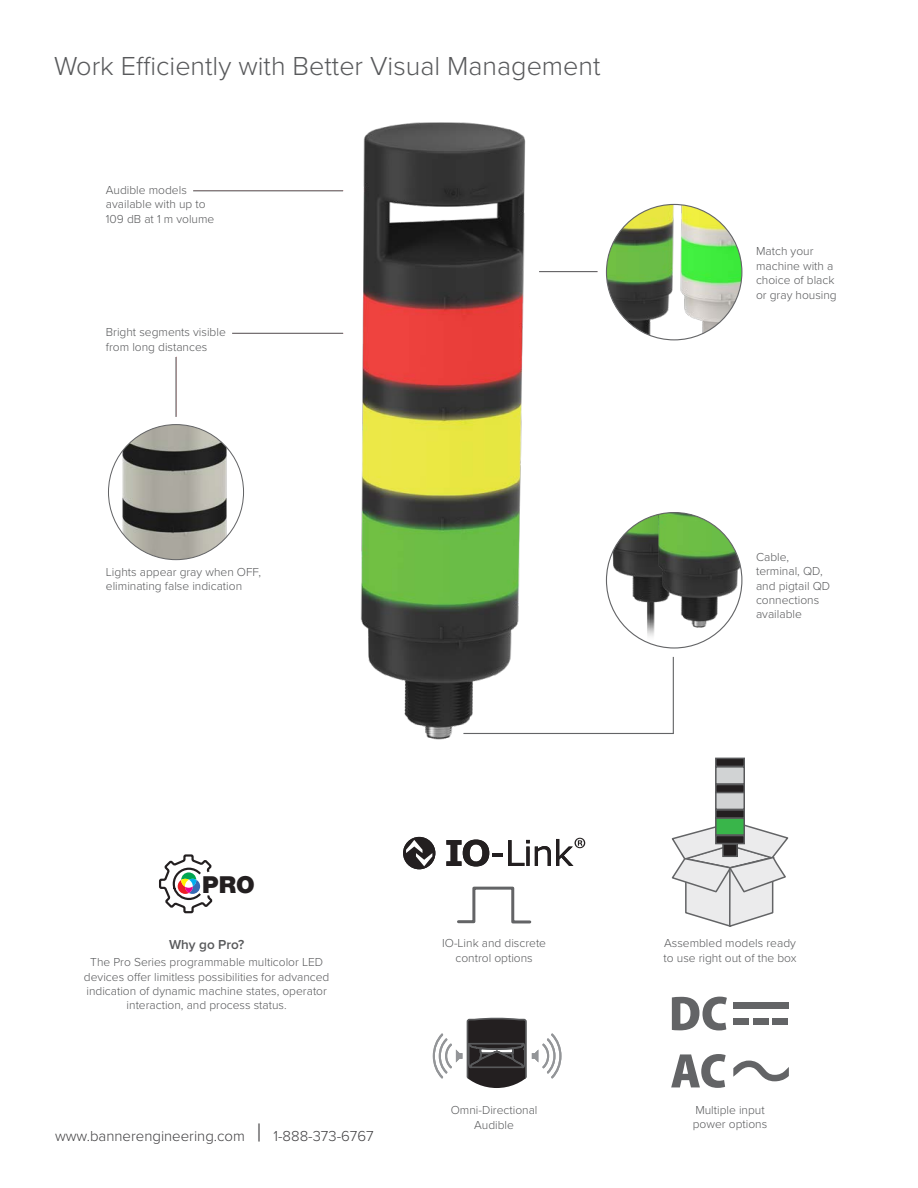
<style>
.page{position:relative;width:918px;height:1188px;background:#fff}
.page>*{position:absolute;margin:0;border:0;box-sizing:border-box;transform-origin:0 0}
.t1{font:300 27px "Proxima Nova";color:#58595b}
.t2{font:900 23.4px "Helvetica Neue LT Pro";color:#231f20}
.t3{font:300 15px "Proxima Nova";color:#414042}
.t4{font:600 13.5px "Proxima Nova";color:#58595b}
.t5{font:300 12px/14.4px "Proxima Nova";color:#58595b}
.s1{font-size:25.5px}
</style>
<div class="page">
<svg style="left:671px;top:1054px;width:55px;height:34px"></svg>
<svg style="left:733px;top:1060px;width:56px;height:21px"></svg>
<svg style="left:672px;top:997px;width:55px;height:33px"></svg>
<div style="left:733px;top:1002px;width:55px;height:7px;background:#636466"></div>
<div style="left:753px;top:1018px;width:15px;height:7px;background:#636466"></div>
<div style="left:733px;top:1018px;width:15px;height:7px;background:#636466"></div>
<div style="left:773px;top:1018px;width:15px;height:7px;background:#636466"></div>
<svg style="left:671px;top:824px;width:118px;height:103px"></svg>
<div style="left:716px;top:836px;width:28px;height:8px;background:#231f20"></div>
<div style="left:715px;top:835px;width:30px;height:9px;border:2px solid #58595b"></div>
<div style="left:715px;top:817px;width:30px;height:19px;background:#39b54a;border:2px solid #58595b"></div>
<div style="left:716px;top:810px;width:28px;height:8px;background:#231f20"></div>
<div style="left:715px;top:809px;width:30px;height:10px;border:2px solid #58595b"></div>
<div style="left:715px;top:792px;width:30px;height:18px;background:#d1d3d4;border:2px solid #58595b"></div>
<div style="left:716px;top:785px;width:28px;height:8px;background:#231f20"></div>
<div style="left:715px;top:784px;width:30px;height:9px;border:2px solid #58595b"></div>
<div style="left:716px;top:758px;width:28px;height:8px;background:#231f20"></div>
<div style="left:715px;top:758px;width:30px;height:9px;border:2px solid #58595b"></div>
<div style="left:715px;top:766px;width:30px;height:19px;background:#d1d3d4;border:2px solid #58595b"></div>
<div style="left:723px;top:844px;width:14px;height:12px;background:#231f20"></div>
<div style="left:722px;top:843px;width:16px;height:14px;border:2px solid #58595b"></div>
<div style="left:403px;top:837px;width:32px;height:32px;background:#231f20;border-radius:50%"></div>
<svg style="left:406px;top:840px;width:26px;height:26px"></svg>
<svg style="left:446px;top:838px;width:139px;height:29px"></svg>
<svg style="left:457px;top:886px;width:75px;height:38px"></svg>
<svg style="left:433px;top:1018px;width:128px;height:70px"></svg>
<img style="left:108px;top:425px;width:136px;height:135px;border-radius:68px">
<img style="left:606px;top:526px;width:109px;height:121px">
<img style="left:633px;top:513px;width:109px;height:122px">
<hr style="left:175px;top:357px;width:2px;height:60px;background:#636466">
<svg style="left:567px;top:656px;width:107px;height:78px"></svg>
<img style="left:606px;top:205px;width:55px;height:134px">
<img style="left:661px;top:204px;width:81px;height:136px">
<hr style="left:539px;top:271px;width:59px;height:1px;background:#636466">
<img style="left:313px;top:122px;width:254px;height:618px">
<hr style="left:232px;top:333px;width:111px;height:1px;background:#636466">
<hr style="left:193px;top:190px;width:150px;height:1px;background:#636466">
<svg style="left:159px;top:854px;width:54px;height:60px"></svg>
<h1 class="t1" style="left:54px;top:46px;width:548px">Work Efficiently with Better Visual Management</h1>
<p class="t5" style="left:106px;top:182px;width:110px">Audible models available with up to<br>109 dB at 1 m volume</p>
<p class="t5" style="left:106px;top:325px;width:121px">Bright segments visible from long distances</p>
<p class="t5" style="left:106px;top:564px;width:157px">Lights appear gray when OFF, eliminating false indication</p>
<p class="t5" style="left:756px;top:244px;width:82px">Match your machine with a choice of black or gray housing</p>
<p class="t5" style="left:756px;top:549px;width:76px">Cable, terminal, QD, and pigtail QD connections available</p>
<h2 class="t2" style="left:202px;top:871px;width:54px">PRO</h2>
<p class="t4" style="left:169px;top:934px;width:77px">Why go Pro?</p>
<p class="t5" style="left:84px;top:954px;width:247px;text-align:center">The Pro Series programmable multicolor LED devices offer limitless possibilities for advanced indication of dynamic machine states, operator interaction, and process status.</p>
<p class="t3" style="left:55px;top:1125px;width:320px">www.bannerengineering.com <span class="s1">|</span> 1-888-373-6767</p>
<p class="t5" style="left:442px;top:936px;width:105px;text-align:center">IO-Link and discrete control options</p>
<p class="t5" style="left:664px;top:936px;width:134px">Assembled models ready to use right out of the box</p>
<p class="t5" style="left:451px;top:1102px;width:88px;text-align:center">Omni-Directional<br>Audible</p>
<p class="t5" style="left:693px;top:1102px;width:76px">Multiple input power options</p>
</div>
